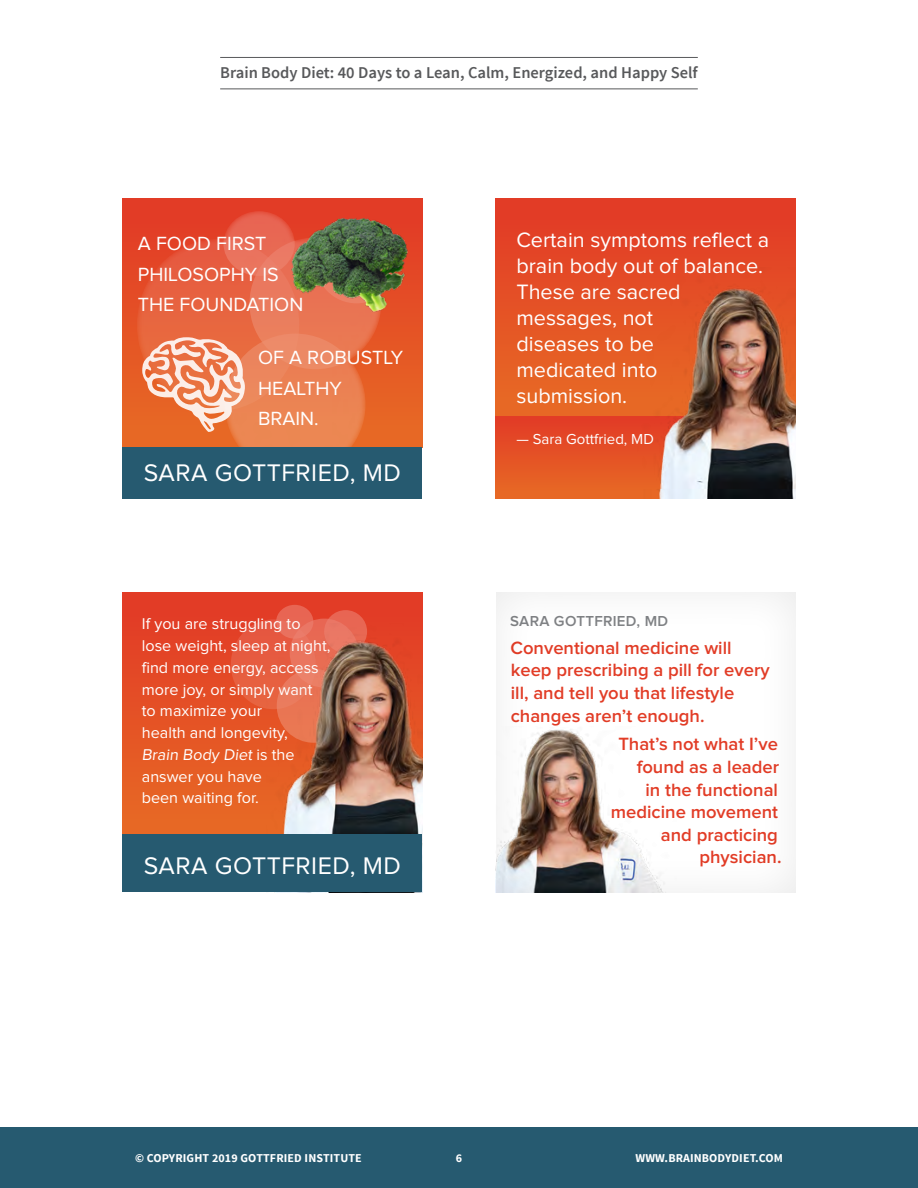
<style>
.page{position:relative;width:918px;height:1188px;background:#fff}
.page>*{position:absolute;margin:0;border:0;box-sizing:border-box;transform-origin:0 0}
.t1{font:24.9px "Proxima Nova";letter-spacing:.02em;color:#fff}
.t2{font:21.6px/26px "Proxima Nova";color:#fff}
.t3{font:19.8px/30.5px "Proxima Nova";color:#fff}
.t4{font:600 18.45px/22.5px "Proxima Nova";color:#e23c26}
.t5{font:600 16.5px "Source Sans Pro";color:#58595b}
.t6{font:16.2px/21.8px "Proxima Nova";color:#fff}
.t7{font:15px "Proxima Nova";color:#fff}
.t8{font:600 15px "Proxima Nova";letter-spacing:.02em;color:#808285}
.t9{font:700 12px "Source Sans Pro";letter-spacing:.01em;color:#fff}
</style>
<div class="page">
<div style="left:0;top:1128px;width:918px;height:60px;background:#265a70"></div>
<hr style="left:220px;top:57px;width:478px;height:1px;background:#58595b">
<hr style="left:220px;top:89px;width:478px;height:1px;background:#58595b">
<div style="left:122px;top:199px;width:300px;height:248px;background:linear-gradient(to bottom,#e23826,#e76b25)"></div>
<svg style="left:250px;top:237px;width:131px;height:132px;background:#e97651"></svg>
<svg style="left:225px;top:334px;width:141px;height:141px;background:#eb8354"></svg>
<svg style="left:223px;top:211px;width:72px;height:65px;background:#e76450"></svg>
<svg style="left:137px;top:239px;width:162px;height:172px;background:#e86c4b"></svg>
<img style="left:276px;top:208px;width:141px;height:110px">
<svg style="left:142px;top:337px;width:103px;height:95px;background:#ef9c78"></svg>
<div style="left:122px;top:447px;width:300px;height:52px;background:#265a70"></div>
<div style="left:496px;top:412px;width:300px;height:87px;background:linear-gradient(to bottom,#e23826,#e76b25)"></div>
<div style="left:496px;top:199px;width:300px;height:217px;background:linear-gradient(to bottom,#e23826,#e76b25)"></div>
<img style="left:637px;top:267px;width:159px;height:232px">
<div style="left:122px;top:592px;width:300px;height:249px;background:linear-gradient(to bottom,#e53925,#e16b27)"></div>
<svg style="left:324px;top:610px;width:43px;height:43px"></svg>
<div style="left:276px;top:605px;width:37px;height:34px;background:#e86553;border-radius:50%"></div>
<div style="left:231px;top:619px;width:85px;height:90px;background:#e65d40;border-radius:50%"></div>
<img style="left:267px;top:623px;width:155px;height:212px">
<div style="left:122px;top:835px;width:300px;height:57px;background:#265a70"></div>
<div style="left:482px;top:582px;width:327px;height:311px;background:#000;opacity:.09"></div>
<p class="t5" style="left:220px;top:62px;width:479px">Brain Body Diet: 40 Days to a Lean, Calm, Energized, and Happy Self</p>
<p class="t3" style="left:138px;top:228px;width:167px">A FOOD FIRST<br>PHILOSOPHY IS<br>THE FOUNDATION</p>
<p class="t3" style="left:258px;top:342px;width:147px">OF A ROBUSTLY<br>HEALTHY<br>BRAIN.</p>
<h1 class="t1" style="left:144px;top:459px;width:259px">SARA GOTTFRIED, MD</h1>
<p class="t6" style="left:142px;top:613px;width:190px">If you are struggling to lose weight, sleep at night, find more energy, access more joy, or simply want to maximize your<br>health and longevity,<br>Brain Body Diet is the answer you have<br>been waiting for.</p>
<h1 class="t1" style="left:144px;top:851px;width:259px">SARA GOTTFRIED, MD</h1>
<p class="t2" style="left:516px;top:227px;width:254px">Certain symptoms reflect a brain body out of balance.<br>These are sacred messages, not<br>diseases to be<br>medicated into submission.</p>
<p class="t7" style="left:516px;top:430px;width:139px">— Sara Gottfried, MD</p>
<p class="t8" style="left:510px;top:613px;width:159px">SARA GOTTFRIED, MD</p>
<p class="t4" style="left:510px;top:636px;width:261px">Conventional medicine will keep prescribing a pill for every ill, and tell you that lifestyle changes aren’t enough.</p>
<p class="t4" style="left:611px;top:733px;width:172px;text-align:right">That’s not what I’ve found as a leader<br>in the functional medicine movement and practicing physician.</p>
<p class="t9" style="left:135px;top:1150px;width:228px">© COPYRIGHT 2019 GOTTFRIED INSTITUTE</p>
<p class="t9" style="left:456px;top:1150px;width:8px">6</p>
<p class="t9" style="left:635px;top:1150px;width:149px">WWW.BRAINBODYDIET.COM</p>
</div>
